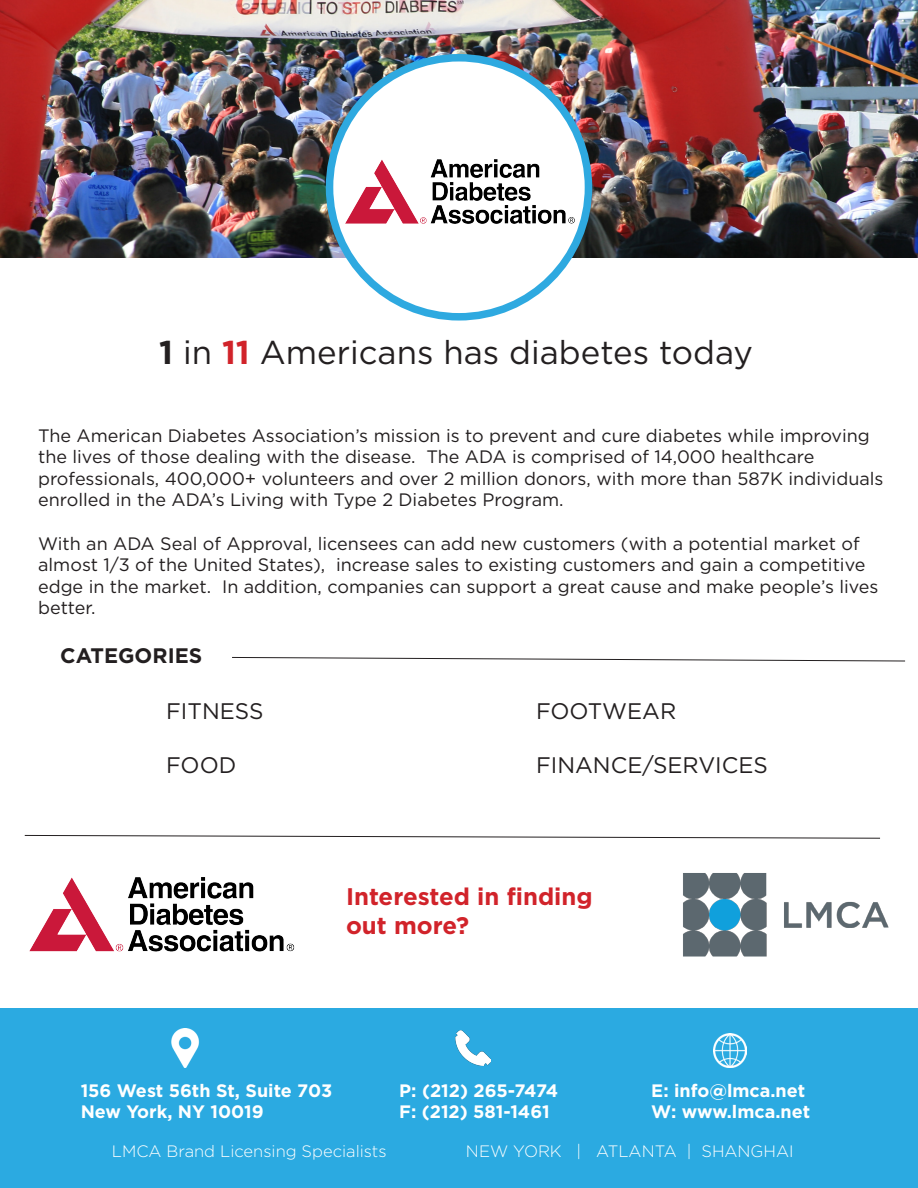
<style>
.page{position:relative;width:918px;height:1188px;background:#fff}
.page>*{position:absolute;margin:0;border:0;box-sizing:border-box;transform-origin:0 0}
.t1{font:33px "Gotham";color:#231f20}
.t2{font:700 24px "Gotham";color:#d1232a}
.t3{font:22.5px "Gotham";color:#231f20}
.t4{font:700 21px "Gotham";color:#231f20}
.t5{font:18px/21.6px "Gotham";color:#231f20}
.t6{font:700 18px "Gotham";color:#fff}
.t7{font:300 16.5px "Gotham";color:#fff}
.s1{font-weight:700}
.s2{font-weight:700;color:#d1232a}
</style>
<div class="page">
<img style="left:0;top:0;width:918px;height:257px">
<div style="left:330px;top:58px;width:258px;height:259px;background:#fff;border-radius:50%"></div>
<div style="left:0;top:1008px;width:918px;height:180px;background:#2baae1"></div>
<img style="left:171px;top:1029px;width:28px;height:38px">
<img style="left:455px;top:1030px;width:36px;height:35px">
<img style="left:713px;top:1034px;width:34px;height:34px">
<svg style="left:232px;top:657px;width:674px;height:5px"></svg>
<svg style="left:24px;top:835px;width:856px;height:4px"></svg>
<img style="left:683px;top:873px;width:206px;height:84px">
<img style="left:314px;top:133px;width:290px;height:112px">
<img style="left:29px;top:877px;width:266px;height:75px">
<p class="t1" style="left:159px;top:334px;width:595px"><span class="s1">1</span> in <span class="s2">11</span> Americans has diabetes today</p>
<p class="t5" style="left:38px;top:424px;width:847px">The American Diabetes Association’s mission is to prevent and cure diabetes while improving the lives of those dealing with the disease. The ADA is comprised of 14,000 healthcare professionals, 400,000+ volunteers and over 2 million donors, with more than 587K individuals enrolled in the ADA’s Living with Type 2 Diabetes Program.</p>
<p class="t5" style="left:38px;top:532px;width:842px">With an ADA Seal of Approval, licensees can add new customers (with a potential market of almost 1/3 of the United States), increase sales to existing customers and gain a competitive edge in the market. In addition, companies can support a great cause and make people’s lives better.</p>
<p class="t4" style="left:60px;top:644px;width:143px">CATEGORIES</p>
<p class="t3" style="left:166px;top:698px;width:99px">FITNESS</p>
<p class="t3" style="left:166px;top:752px;width:72px">FOOD</p>
<p class="t3" style="left:536px;top:698px;width:142px">FOOTWEAR</p>
<p class="t3" style="left:536px;top:752px;width:233px">FINANCE/SERVICES</p>
<p class="t2" style="left:346px;top:882px;width:248px">Interested in finding</p>
<p class="t2" style="left:346px;top:911px;width:125px">out more?</p>
<p class="t6" style="left:81px;top:1080px;width:253px">156 West 56th St, Suite 703</p>
<p class="t6" style="left:81px;top:1102px;width:185px">New York, NY 10019</p>
<p class="t6" style="left:399px;top:1080px;width:160px">P: (212) 265-7474</p>
<p class="t6" style="left:399px;top:1102px;width:152px">F: (212) 581-1461</p>
<p class="t6" style="left:651px;top:1080px;width:156px">E: info@lmca.net</p>
<p class="t6" style="left:651px;top:1102px;width:161px">W: www.lmca.net</p>
<p class="t7" style="left:112px;top:1142px;width:276px">LMCA Brand Licensing Specialists</p>
<p class="t7" style="left:466px;top:1142px;width:329px">NEW YORK | ATLANTA | SHANGHAI</p>
</div>
